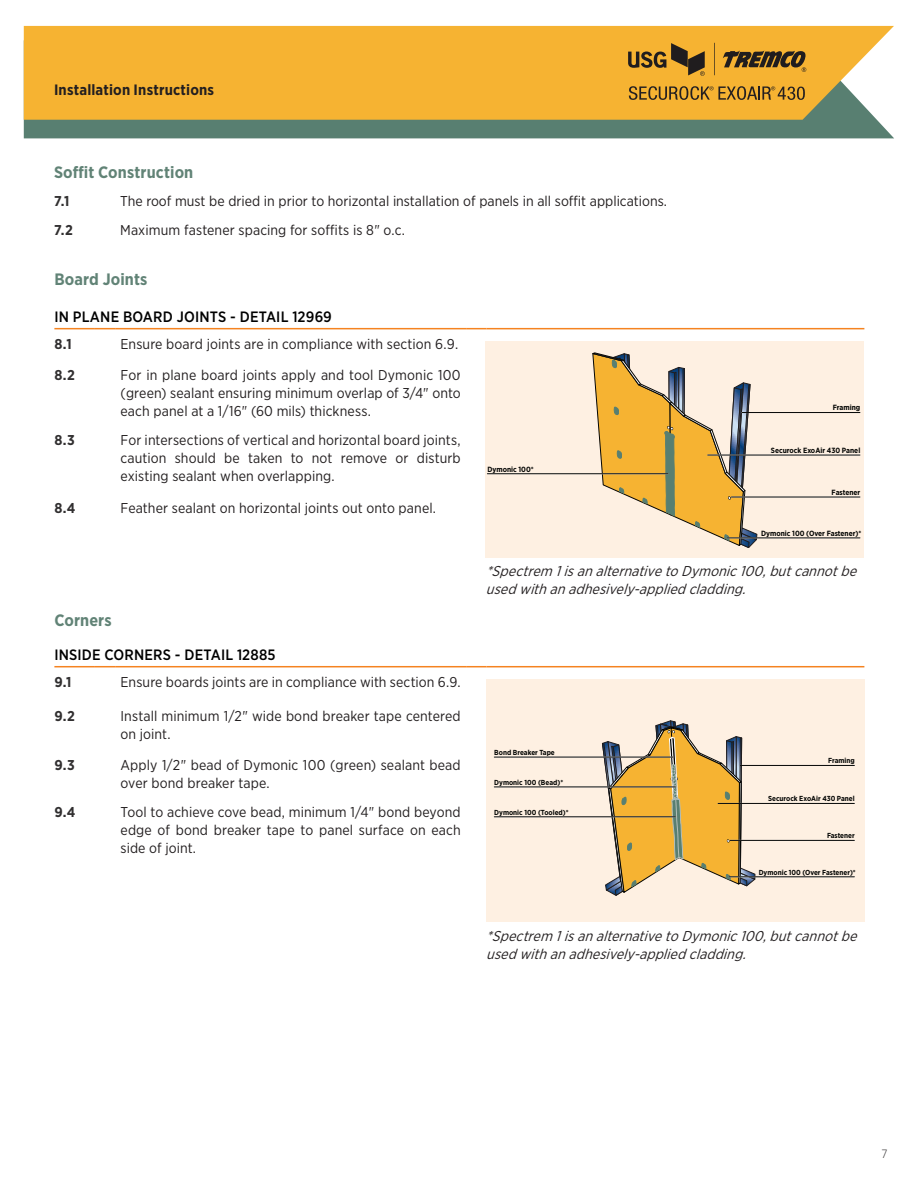
<style>
.page{position:relative;width:918px;height:1188px;background:#fff}
.page>*{position:absolute;margin:0;border:0;box-sizing:border-box;transform-origin:0 0}
.t1{font:700 16.5px "Gotham Narrow";letter-spacing:.005em;color:#618376}
.t2{font:500 15px "Gotham Narrow";letter-spacing:.01em;color:#000}
.t3{font:700 15px "Gotham Narrow";letter-spacing:.01em;color:#231f20}
.t4{font:14.25px/18px "Gotham Narrow";letter-spacing:.005em;color:#231f20;text-align:justify}
.t5{font:italic 14.25px/18px "Gotham Narrow";color:#231f20}
.t6{font:700 14.25px "Gotham Narrow";color:#312f30}
.t7{font:300 12px "Gotham Narrow";color:#312f30}
.t8{font:700 7.5px "Gotham Narrow";color:#040503}
.t9{font:700 7.35px "Gotham Narrow";color:#040503}
</style>
<div class="page">
<div style="left:24px;top:120px;width:870px;height:18px;background:#587f71"></div>
<div style="left:24px;top:26px;width:870px;height:94px;background:#f6b332"></div>
<svg style="left:714px;top:43px;width:1px;height:32px"></svg>
<svg style="left:629px;top:86px;width:176px;height:14px;background:#af812b"></svg>
<svg style="left:723px;top:50px;width:83px;height:22px;background:#886527"></svg>
<svg style="left:628px;top:43px;width:77px;height:33px;background:#aa7e2a"></svg>
<hr style="left:54px;top:666px;width:41px;height:1px;background:#f58320">
<svg style="left:95px;top:666px;width:20px;height:1px"></svg>
<hr style="left:115px;top:666px;width:351px;height:1px;background:#f58320">
<svg style="left:466px;top:666px;width:20px;height:1px"></svg>
<hr style="left:486px;top:666px;width:378px;height:1px;background:#f58320">
<hr style="left:54px;top:328px;width:41px;height:1px;background:#f58320">
<svg style="left:95px;top:328px;width:20px;height:1px"></svg>
<hr style="left:115px;top:328px;width:351px;height:1px;background:#f58320">
<svg style="left:466px;top:328px;width:20px;height:1px"></svg>
<hr style="left:486px;top:328px;width:378px;height:1px;background:#f58320">
<div style="left:485px;top:341px;width:378px;height:216px;background:#fef0e2"></div>
<svg style="left:591px;top:352px;width:166px;height:196px"></svg>
<hr style="left:487px;top:473px;width:181px;height:1px;background:#040503">
<hr style="left:731px;top:496px;width:129px;height:2px;background:#fff">
<hr style="left:731px;top:497px;width:129px;height:1px;background:#040503">
<hr style="left:708px;top:455px;width:152px;height:1px;background:#040503">
<hr style="left:742px;top:412px;width:118px;height:1px;background:#040503">
<hr style="left:727px;top:537px;width:133px;height:1px;background:#fff">
<hr style="left:727px;top:538px;width:133px;height:1px;background:#040503">
<div style="left:487px;top:679px;width:378px;height:243px;background:#fef0e2"></div>
<svg style="left:602px;top:720px;width:154px;height:176px"></svg>
<hr style="left:494px;top:757px;width:179px;height:1px;background:#040503">
<hr style="left:494px;top:786px;width:181px;height:1px;background:#fff">
<hr style="left:494px;top:787px;width:181px;height:1px;background:#040503">
<hr style="left:494px;top:816px;width:181px;height:1px;background:#fff">
<hr style="left:494px;top:817px;width:181px;height:1px;background:#040503">
<hr style="left:730px;top:840px;width:124px;height:1px;background:#040503">
<hr style="left:718px;top:803px;width:136px;height:1px;background:#040503">
<hr style="left:740px;top:765px;width:114px;height:1px;background:#040503">
<hr style="left:729px;top:876px;width:125px;height:1px;background:#fff">
<hr style="left:729px;top:877px;width:125px;height:1px;background:#040503">
<p class="t3" style="left:54px;top:80px;width:162px">Installation Instructions</p>
<p class="t1" style="left:54px;top:162px;width:141px">Soffit Construction</p>
<p class="t6" style="left:54px;top:192px;width:17px">7.1</p>
<p class="t4" style="left:120px;top:192px;width:548px">The roof must be dried in prior to horizontal installation of panels in all soffit applications.</p>
<p class="t6" style="left:54px;top:221px;width:20px">7.2</p>
<p class="t4" style="left:120px;top:221px;width:286px">Maximum fastener spacing for soffits is 8" o.c.</p>
<p class="t1" style="left:54px;top:269px;width:95px">Board Joints</p>
<p class="t2" style="left:54px;top:307px;width:279px">IN PLANE BOARD JOINTS - DETAIL 12969</p>
<p class="t6" style="left:54px;top:335px;width:19px">8.1</p>
<p class="t4" style="left:121px;top:334px;width:339px">Ensure board joints are in compliance with section 6.9.</p>
<p class="t6" style="left:54px;top:365px;width:22px">8.2</p>
<p class="t4" style="left:121px;top:365px;width:342px">For in plane board joints apply and tool Dymonic 100 (green) sealant ensuring minimum overlap of 3/4" onto each panel at a 1/16" (60 mils) thickness.</p>
<p class="t6" style="left:54px;top:431px;width:22px">8.3</p>
<p class="t4" style="left:121px;top:431px;width:342px">For intersections of vertical and horizontal board joints, caution should be taken to not remove or disturb existing sealant when overlapping.</p>
<p class="t6" style="left:54px;top:499px;width:22px">8.4</p>
<p class="t4" style="left:121px;top:499px;width:317px">Feather sealant on horizontal joints out onto panel.</p>
<p class="t8" style="left:487px;top:464px;width:48px">Dymonic 100*</p>
<p class="t8" style="left:833px;top:403px;width:29px">Framing</p>
<p class="t8" style="left:771px;top:445px;width:91px">Securock ExoAir 430 Panel</p>
<p class="t8" style="left:832px;top:487px;width:30px">Fastener</p>
<p class="t8" style="left:761px;top:528px;width:102px">Dymonic 100 (Over Fastener)*</p>
<p class="t1" style="left:54px;top:609px;width:59px">Corners</p>
<p class="t2" style="left:54px;top:645px;width:223px">INSIDE CORNERS - DETAIL 12885</p>
<p class="t6" style="left:54px;top:673px;width:19px">9.1</p>
<p class="t4" style="left:121px;top:672px;width:342px">Ensure boards joints are in compliance with section 6.9.</p>
<p class="t6" style="left:54px;top:706px;width:22px">9.2</p>
<p class="t4" style="left:121px;top:706px;width:342px">Install minimum 1/2" wide bond breaker tape centered on joint.</p>
<p class="t6" style="left:54px;top:756px;width:22px">9.3</p>
<p class="t4" style="left:121px;top:756px;width:342px">Apply 1/2" bead of Dymonic 100 (green) sealant bead over bond breaker tape.</p>
<p class="t6" style="left:54px;top:803px;width:22px">9.4</p>
<p class="t4" style="left:121px;top:802px;width:342px">Tool to achieve cove bead, minimum 1/4" bond beyond edge of bond breaker tape to panel surface on each side of joint.</p>
<p class="t5" style="left:486px;top:562px;width:377px">*Spectrem 1isanalternativetoDymonic100,butcannotbe usedwithanadhesively-appliedcladding.</p>
<p class="t9" style="left:494px;top:748px;width:62px">Bond Breaker Tape</p>
<p class="t9" style="left:494px;top:778px;width:70px">Dymonic 100 (Bead)*</p>
<p class="t9" style="left:494px;top:807px;width:76px">Dymonic 100 (Tooled)*</p>
<p class="t9" style="left:828px;top:756px;width:28px">Framing</p>
<p class="t9" style="left:768px;top:794px;width:88px">Securock ExoAir 430 Panel</p>
<p class="t9" style="left:827px;top:831px;width:29px">Fastener</p>
<p class="t9" style="left:759px;top:867px;width:99px">Dymonic 100 (Over Fastener)*</p>
<p class="t5" style="left:486px;top:927px;width:377px">*Spectrem 1isanalternativetoDymonic100,butcannotbe usedwithanadhesively-appliedcladding.</p>
<p class="t7" style="left:882px;top:1146px;width:8px">7</p>
</div>
